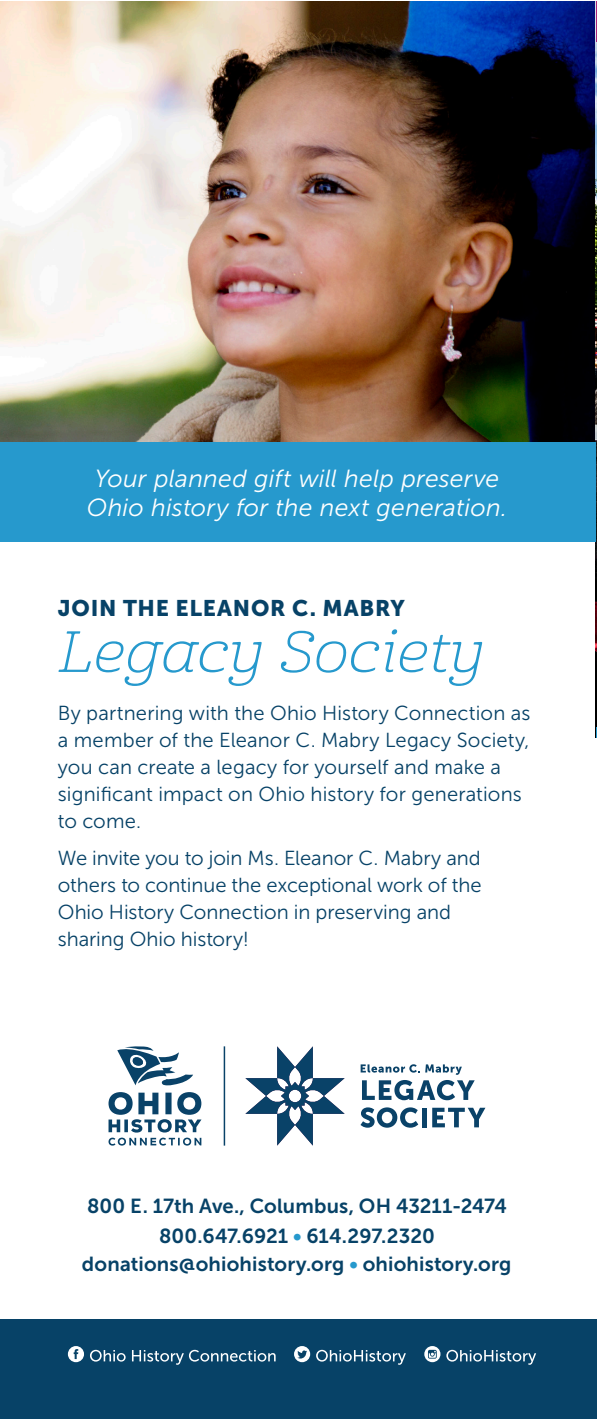
<style>
.page{position:relative;width:597px;height:1422px;background:#fff}
.page>*{position:absolute;margin:0;border:0;box-sizing:border-box;transform-origin:0 0}
.site_descript{font:italic 300 expanded 56.25px "Cabrito";color:#2699cd}
.t1{font:italic 24.75px/29.2px "Museo Sans 300";letter-spacing:.01em;color:#fff;text-align:center}
.site_descript-2{font:22.5px "Museo Sans 900";letter-spacing:.035em;color:#074267}
.t2{font:20.25px/27px "Museo Sans 300";color:#074267}
.site_descript-3{font:20.25px "Museo Sans 700";letter-spacing:.01em;color:#074267}
.s1{color:#2699cd}
</style>
<div class="page">
<img style="left:0;top:1px;width:596px;height:442px">
<img style="left:596px;top:42px;width:1px;height:686px">
<div style="left:0;top:1320px;width:597px;height:99px;background:#074267"></div>
<hr style="left:596px;top:1px;width:1px;height:41px;background:#aa237a">
<div style="left:0;top:443px;width:596px;height:99px;background:#2699cd"></div>
<svg style="left:68px;top:1346px;width:16px;height:16px"></svg>
<svg style="left:90px;top:1350px;width:186px;height:15px"></svg>
<svg style="left:294px;top:1346px;width:16px;height:16px"></svg>
<svg style="left:316px;top:1350px;width:90px;height:15px"></svg>
<svg style="left:446px;top:1350px;width:90px;height:15px"></svg>
<svg style="left:424px;top:1346px;width:16px;height:16px"></svg>
<svg style="left:108px;top:1092px;width:93px;height:53px"></svg>
<svg style="left:117px;top:1046px;width:76px;height:39px"></svg>
<svg style="left:245px;top:1046px;width:100px;height:99px"></svg>
<svg style="left:361px;top:1064px;width:114px;height:36px"></svg>
<svg style="left:360px;top:1107px;width:58px;height:21px"></svg>
<div style="left:422px;top:1108px;width:5px;height:19px;background:#0a4268"></div>
<svg style="left:432px;top:1108px;width:53px;height:19px"></svg>
<hr style="left:224px;top:1046px;width:1px;height:99px;background:#094268">
<svg style="left:594px;top:1px;width:2px;height:7px"></svg>
<p class="t1" style="left:87px;top:464px;width:422px">Your planned gift will help preserve<br>Ohio history for the next generation.</p>
<p class="site_descript-2" style="left:58px;top:595px;width:348px">JOIN THE ELEANOR C. MABRY</p>
<p class="site_descript" style="left:58px;top:618px;width:428px">Legacy Society</p>
<p class="t2" style="left:58px;top:700px;width:474px">By partnering with the Ohio History Connection as a member of the Eleanor C. Mabry Legacy Society, you can create a legacy for yourself and make a significant impact on Ohio history for generations to come.</p>
<p class="t2" style="left:58px;top:845px;width:425px">We invite you to join Ms. Eleanor C. Mabry and others to continue the exceptional work of the Ohio History Connection in preserving and sharing Ohio history!</p>
<p class="site_descript-3" style="left:87px;top:1195px;width:421px">800 E. 17th Ave., Columbus, OH 43211-2474</p>
<p class="site_descript-3" style="left:159px;top:1224px;width:277px">800.647.6921 <span class="s1">•</span> 614.297.2320</p>
<p class="site_descript-3" style="left:82px;top:1253px;width:431px">donations@ohiohistory.org <span class="s1">•</span> ohiohistory.org</p>
</div>
